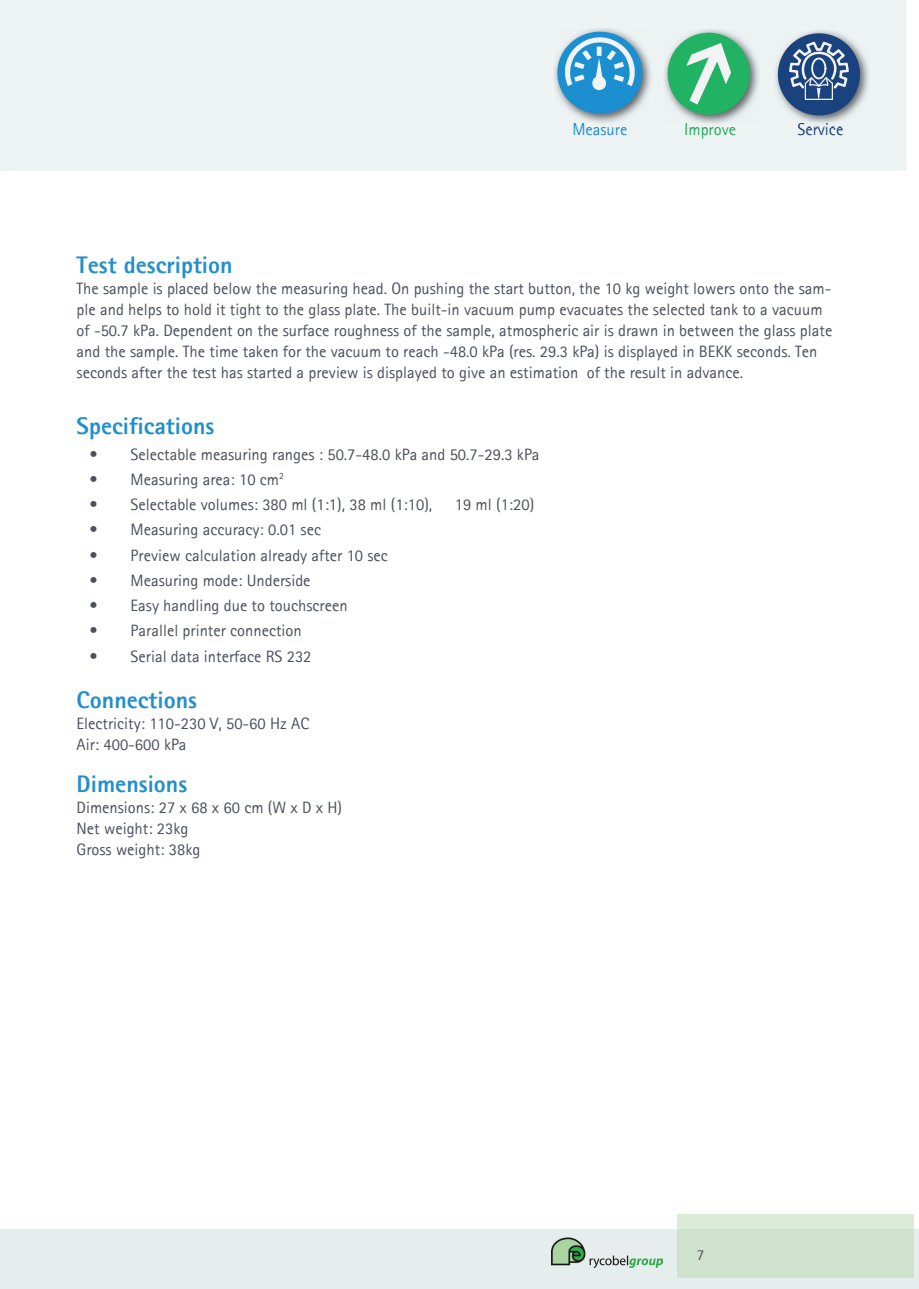
<style>
.page{position:relative;width:919px;height:1289px;background:#fff}
.page>*{position:absolute;margin:0;border:0;box-sizing:border-box;transform-origin:0 0}
.t1{font:800 24px "Rotis Sans Serif";color:#228ecb}
.t2{font:16.5px/21px "Rotis Sans Serif";color:#4b505c}
.t3{font:16.5px "Rotis Sans Serif";color:#238fcf}
.t4{font:16.5px "Rotis Sans Serif";color:#21a95e}
.t5{font:16.5px "Rotis Sans Serif";color:#1b407c}
.t6{font:15px "Rotis Sans Serif";color:#4b505c}
</style>
<div class="page">
<div style="left:0;top:0;width:13px;height:171px;background:#edf3f3"></div>
<div style="left:13px;top:0;width:893px;height:171px;background:#edf3f3"></div>
<div style="left:573px;top:125px;width:53px;height:10px;background:#edf3f3"></div>
<div style="left:685px;top:126px;width:50px;height:12px;background:#edf3f3"></div>
<div style="left:798px;top:126px;width:44px;height:9px;background:#edf3f3"></div>
<img style="left:662px;top:28px;width:98px;height:98px">
<img style="left:685px;top:123px;width:50px;height:3px">
<div style="left:667px;top:33px;width:82px;height:82px;background:#21b264;border-radius:50%"></div>
<svg style="left:686px;top:43px;width:45px;height:62px"></svg>
<img style="left:772px;top:28px;width:98px;height:98px">
<img style="left:798px;top:123px;width:44px;height:3px">
<div style="left:777px;top:33px;width:82px;height:82px;background:#1a427f;border-radius:50%"></div>
<svg style="left:789px;top:42px;width:68px;height:58px"></svg>
<img style="left:552px;top:27px;width:101px;height:98px">
<img style="left:573px;top:123px;width:53px;height:2px">
<div style="left:557px;top:32px;width:85px;height:82px;background:#1b8fd0;border-radius:50%"></div>
<svg style="left:565px;top:37px;width:69px;height:53px"></svg>
<div style="left:0;top:1229px;width:918px;height:59px;background:#e5eeec"></div>
<div style="left:677px;top:1214px;width:236px;height:15px;background:#dcebd6"></div>
<div style="left:677px;top:1229px;width:236px;height:48px;background:#cee2cd"></div>
<img style="left:551px;top:1237px;width:111px;height:30px">
<p class="t3" style="left:572px;top:119px;width:56px">Measure</p>
<p class="t4" style="left:684px;top:119px;width:53px">Improve</p>
<p class="t5" style="left:797px;top:119px;width:47px">Service</p>
<h1 class="t1" style="left:77px;top:249px;width:157px">Test description</h1>
<p class="t2" style="left:77px;top:277px;width:757px">The sample is placed below the measuring head. On pushing the start button, the 10 kg weight lowers onto the sam&shy;ple and helps to hold it tight to the glass plate. The built-in vacuum pump evacuates the selected tank to a vacuum of -50.7 kPa. Dependent on the surface roughness of the sample, atmospheric air is drawn in between the glass plate and the sample. The time taken for the vacuum to reach -48.0 kPa (res. 29.3 kPa) is displayed in BEKK seconds. Ten seconds after the test has started a preview is displayed to give an estimation of the result in advance.</p>
<h1 class="t1" style="left:77px;top:411px;width:139px">Specifications</h1>
<p class="t2" style="left:89px;top:443px;width:451px">• Selectable measuring ranges : 50.7-48.0 kPa and 50.7-29.3 kPa</p>
<p class="t2" style="left:89px;top:468px;width:196px">• Measuring area: 10 cm<sup>2</sup></p>
<p class="t2" style="left:89px;top:494px;width:344px">• Selectable volumes: 380 ml (1:1), 38 ml (1:10),</p>
<p class="t2" style="left:455px;top:494px;width:81px">19 ml (1:20)</p>
<p class="t2" style="left:89px;top:519px;width:233px">• Measuring accuracy: 0.01 sec</p>
<p class="t2" style="left:89px;top:544px;width:300px">• Preview calculation already after 10 sec</p>
<p class="t2" style="left:89px;top:569px;width:223px">• Measuring mode: Underside</p>
<p class="t2" style="left:89px;top:595px;width:260px">• Easy handling due to touchscreen</p>
<p class="t2" style="left:89px;top:620px;width:214px">• Parallel printer connection</p>
<p class="t2" style="left:89px;top:645px;width:224px">• Serial data interface RS 232</p>
<h1 class="t1" style="left:77px;top:684px;width:122px">Connections</h1>
<p class="t2" style="left:77px;top:712px;width:234px">Electricity: 110-230 V, 50-60 Hz AC<br>Air: 400-600 kPa</p>
<h1 class="t1" style="left:77px;top:768px;width:112px">Dimensions</h1>
<p class="t2" style="left:77px;top:796px;width:267px">Dimensions: 27 x 68 x 60 cm (W x D x H)<br>Net weight: 23kg<br>Gross weight: 38kg</p>
<p class="t6" style="left:696px;top:1245px;width:9px">7</p>
</div>
